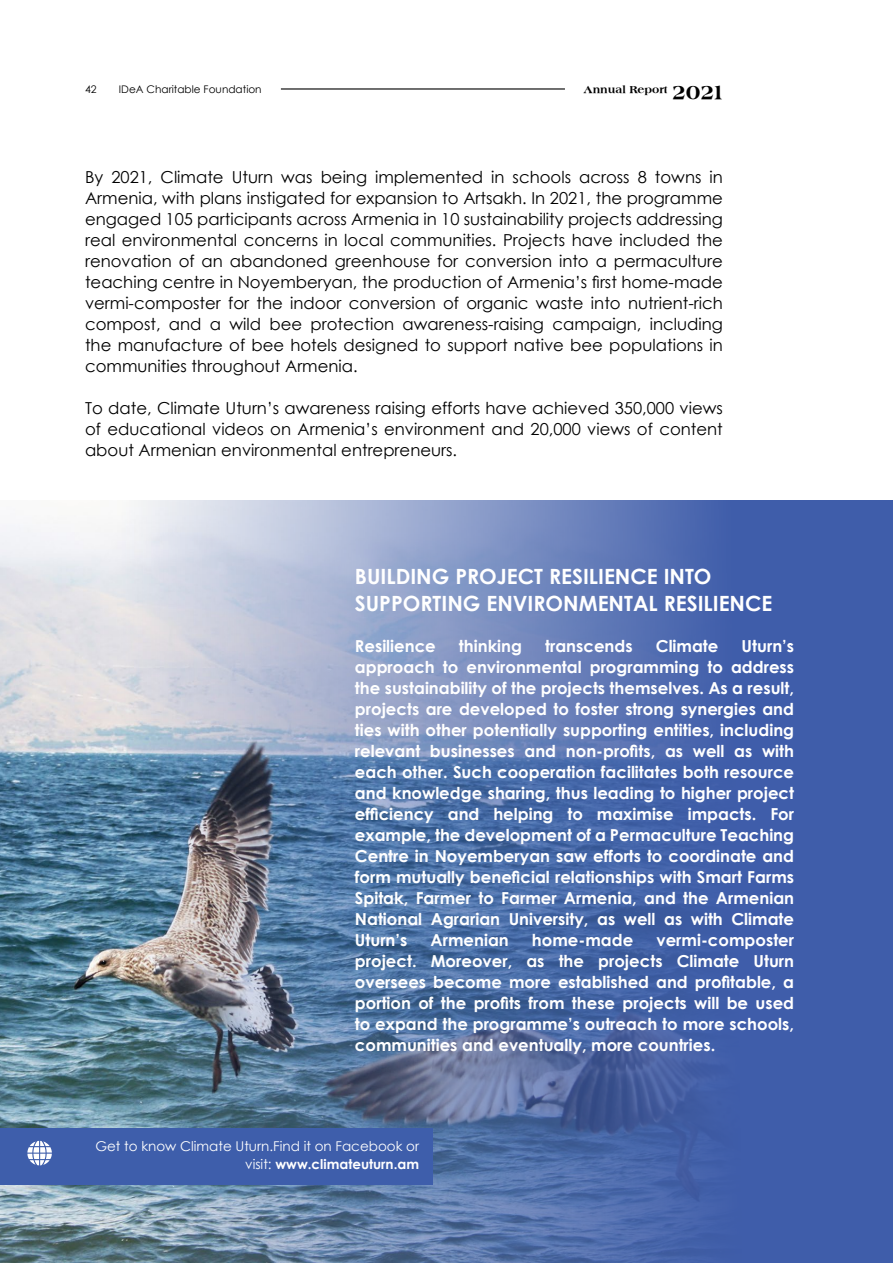
<style>
.page{position:relative;width:893px;height:1263px;background:#fff}
.page>*{position:absolute;margin:0;border:0;box-sizing:border-box;transform-origin:0 0}
.t1{font:700 21px/27px "Century Gothic";color:#fff}
.t2{font:700 16.5px/21px "Century Gothic";color:#fff;text-align:justify}
.t3{font:16.5px/21px "Century Gothic";color:#000;text-align:justify}
.t4{font:13.5px/18px "Century Gothic";color:#fff;text-align:right}
.t5{font:10.5px "Century Gothic";color:#000}
.t6{font:800 10.5px "American Classic";color:#000}
.s1{font-size:21px}
.s2{font-weight:700}
</style>
<div class="page">
<hr style="left:281px;top:88px;width:284px;height:2px;background:#000">
<img style="left:0;top:500px;width:893px;height:763px">
<div style="left:0;top:1128px;width:433px;height:56px;background:#3e5eab"></div>
<svg style="left:27px;top:1141px;width:25px;height:24px"></svg>
<p class="t5" style="left:85px;top:82px;width:13px">42</p>
<p class="t5" style="left:119px;top:82px;width:144px">IDeA Charitable Foundation</p>
<p class="t6" style="left:583px;top:83px;width:140px">Annual Report <span class="s1">2021</span></p>
<p class="t3" style="left:85px;top:166px;width:639px">By 2021, Climate Uturn was being implemented in schools across 8 towns in Armenia, with plans instigated for expansion to Artsakh. In 2021, the programme engaged 105 participants across Armenia in 10 sustainability projects addressing real environmental concerns in local communities. Projects have included the renovation of an abandoned greenhouse for conversion into a permaculture teaching centre in Noyemberyan, the production of Armenia’s first home-made vermi-composter for the indoor conversion of organic waste into nutrient-rich compost, and a wild bee protection awareness-raising campaign, including the manufacture of bee hotels designed to support native bee populations in communities throughout Armenia.</p>
<p class="t3" style="left:85px;top:397px;width:639px">To date, Climate Uturn’s awareness raising efforts have achieved 350,000 views of educational videos on Armenia’s environment and 20,000 views of content about Armenian environmental entrepreneurs.</p>
<p class="t1" style="left:355px;top:562px;width:419px">BUILDING PROJECT RESILIENCE INTO<br>SUPPORTING ENVIRONMENTAL RESILIENCE</p>
<p class="t2" style="left:355px;top:634px;width:82px">Resilience</p>
<p class="t2" style="left:459px;top:634px;width:65px">thinking</p>
<p class="t2" style="left:545px;top:634px;width:89px">transcends</p>
<p class="t2" style="left:656px;top:634px;width:64px">Climate</p>
<p class="t2" style="left:355px;top:634px;width:441px;text-indent:387px">Uturn’s approach to environmental programming to address the sustainability of the projects themselves. As a result, projects are developed to foster strong synergies and ties with other potentially supporting entities, including relevant businesses and non-profits, as well as with each other. Such cooperation facilitates both resource and knowledge sharing, thus leading to higher project efficiency and helping to maximise impacts. For example, the development of a Permaculture Teaching Centre in Noyemberyan saw efforts to coordinate and form mutually beneficial relationships with Smart Farms Spitak, Farmer to Farmer Armenia, and the Armenian National Agrarian University, as well as with Climate Uturn’s</p>
<p class="t2" style="left:355px;top:929px;width:441px;text-indent:302px">vermi-composter project. Moreover, as the projects Climate Uturn oversees become more established and profitable, a portion of the profits from these projects will be used to expand the programme’s outreach to more schools, communities and eventually, more countries.</p>
<p class="t2" style="left:431px;top:929px;width:80px">Armenian</p>
<p class="t2" style="left:532px;top:929px;width:103px">home-made</p>
<p class="t4" style="left:95px;top:1137px;width:325px">Get to know Climate Uturn.Find it on Facebook or visit: <span class="s2">www.climateuturn.am</span></p>
</div>
